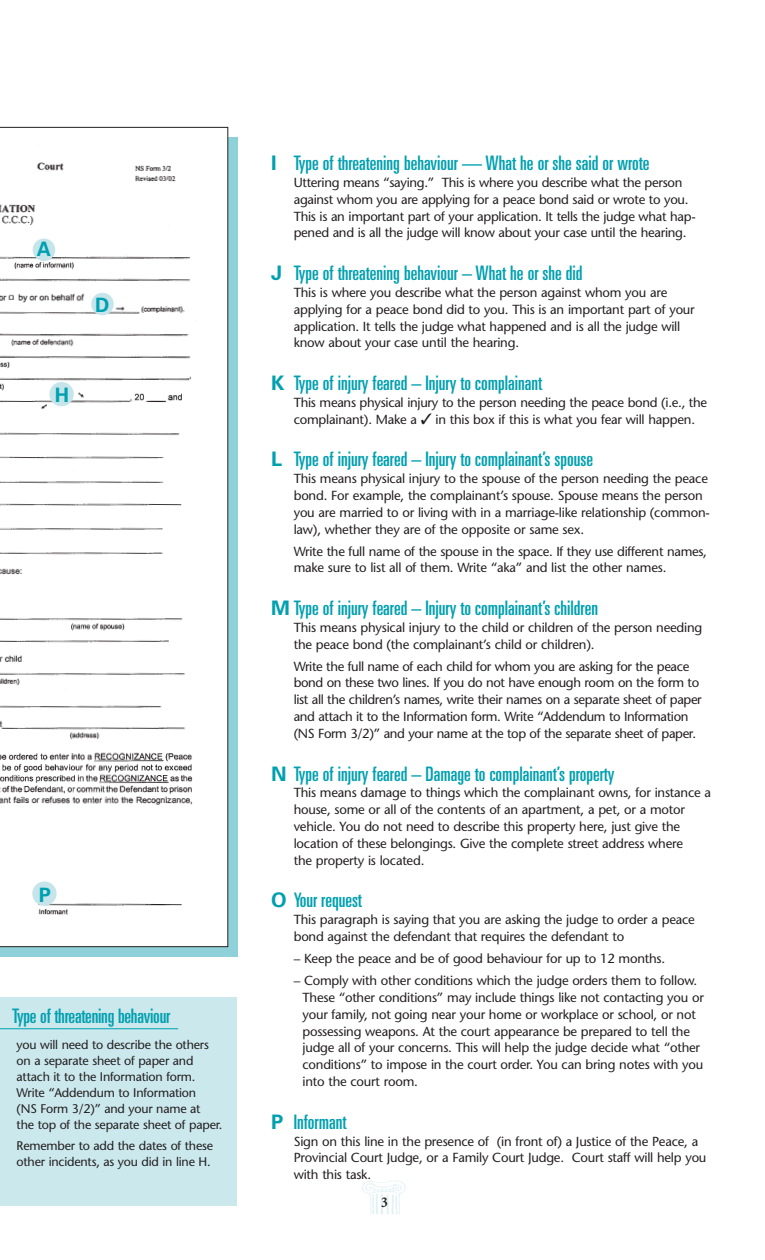
<style>
.page{position:relative;width:765px;height:1260px;background:#fff}
.page>*{position:absolute;margin:0;border:0;box-sizing:border-box;transform-origin:0 0}
.t1{font:ultra-condensed 20px "Univers";color:#00a0b0}
.t2{font:700 19.88px "Univers";color:#00a0b0}
.t3{font:700 condensed 15px "Minion";color:#231f20}
.t4{font:13.12px/16.9px "Stone Sans";letter-spacing:-.015em;color:#231f20}
.t5{font:12.5px/16.1px "Stone Sans";letter-spacing:-.015em;color:#231f20}
.s1{font-weight:700;font-stretch:normal}
</style>
<div class="page">
<div style="left:0;top:997px;width:237px;height:209px;background:#cbe8ed"></div>
<img style="left:362px;top:1181px;width:43px;height:33px">
<div style="left:0;top:137px;width:238px;height:820px;background:#8ed1d9"></div>
<svg style="left:0;top:127px;width:228px;height:820px;background:#f6f6f6"></svg>
<div style="left:33px;top:239px;width:22px;height:22px;background:#c5e5ea;border-radius:50%"></div>
<div style="left:32px;top:881px;width:25px;height:25px;background:#c5e5ea;border-radius:50%"></div>
<div style="left:49px;top:382px;width:25px;height:24px;background:#c5e5ea;border-radius:50%"></div>
<div style="left:91px;top:293px;width:23px;height:22px;background:#c5e5ea;border-radius:50%"></div>
<hr style="left:0;top:1028px;width:178px;height:1px;background:#00a0b0">
<h2 class="t2" style="left:37px;top:242px;width:16px">A</h2>
<h2 class="t2" style="left:95px;top:297px;width:16px">D</h2>
<h2 class="t2" style="left:55px;top:388px;width:16px">H</h2>
<h2 class="t2" style="left:39px;top:887px;width:14px">P</h2>
<h1 class="t1" style="left:12px;top:1009px;width:160px">Type of threatening behaviour</h1>
<p class="t5" style="left:17px;top:1038px;width:207px">you will need to describe the others on a separate sheet of paper and attach it to the Information form.<br>Write “Addendum to Information<br>(NS Form 3/2)” and your name at<br>the top of the separate sheet of paper.</p>
<p class="t5" style="left:17px;top:1139px;width:198px">Remember to add the dates of these other incidents, as you did in line H.</p>
<h1 class="t1" style="left:271px;top:155px;width:380px"><span class="s1">I</span> Type of threatening behaviour — What he or she said or wrote</h1>
<p class="t4" style="left:294px;top:175px;width:404px">Uttering means “saying.” This is where you describe what the person against whom you are applying for a peace bond said or wrote to you.<br>This is an important part of your application. It tells the judge what hap&shy;pened and is all the judge will know about your case until the hearing.</p>
<h1 class="t1" style="left:271px;top:265px;width:313px"><span class="s1">J</span> Type of threatening behaviour – What he or she did</h1>
<p class="t4" style="left:294px;top:285px;width:403px">This is where you describe what the person against whom you are applying for a peace bond did to you. This is an important part of your application. It tells the judge what happened and is all the judge will know about your case until the hearing.</p>
<h1 class="t1" style="left:271px;top:375px;width:273px"><span class="s1">K</span> Type of injury feared – Injury to complainant</h1>
<p class="t4" style="left:294px;top:395px;width:415px">This means physical injury to the person needing the peace bond (i.e., the complainant). Make a ✓ in this box if this is what you fear will happen.</p>
<h1 class="t1" style="left:271px;top:452px;width:323px"><span class="s1">L</span> Type of injury feared – Injury to complainant’s spouse</h1>
<p class="t4" style="left:294px;top:471px;width:418px">This means physical injury to the spouse of the person needing the peace bond. For example, the complainant’s spouse. Spouse means the person you are married to or living with in a marriage-like relationship (common&shy;law), whether they are of the opposite or same sex.</p>
<p class="t4" style="left:294px;top:544px;width:415px">Write the full name of the spouse in the space. If they use different names, make sure to list all of them. Write “aka” and list the other names.</p>
<h1 class="t1" style="left:271px;top:600px;width:328px"><span class="s1">M</span> Type of injury feared – Injury to complainant’s children</h1>
<p class="t4" style="left:294px;top:620px;width:410px">This means physical injury to the child or children of the person needing the peace bond (the complainant’s child or children).</p>
<p class="t4" style="left:294px;top:659px;width:410px">Write the full name of each child for whom you are asking for the peace bond on these two lines. If you do not have enough room on the form to list all the children’s names, write their names on a separate sheet of paper and attach it to the Information form. Write “Addendum to Information (NS Form 3/2)” and your name at the top of the separate sheet of paper.</p>
<h1 class="t1" style="left:271px;top:766px;width:345px"><span class="s1">N</span> Type of injury feared – Damage to complainant’s property</h1>
<p class="t4" style="left:294px;top:786px;width:419px">This means damage to things which the complainant owns, for instance a house, some or all of the contents of an apartment, a pet, or a motor vehicle. You do not need to describe this property here, just give the location of these belongings. Give the complete street address where<br>the property is located.</p>
<h1 class="t1" style="left:271px;top:893px;width:92px"><span class="s1">O</span> Your request</h1>
<p class="t4" style="left:294px;top:913px;width:403px">This paragraph is saying that you are asking the judge to order a peace bond against the defendant that requires the defendant to</p>
<p class="t4" style="left:294px;top:951px;width:373px">– Keep the peace and be of good behaviour for up to 12 months.</p>
<p class="t4" style="left:303px;top:973px;width:403px;text-indent:-9px">– Comply with other conditions which the judge orders them to follow.<br>These “other conditions” may include things like not contacting you or your family, not going near your home or workplace or school, or not possessing weapons. At the court appearance be prepared to tell the judge all of your concerns. This will help the judge decide what “other conditions” to impose in the court order. You can bring notes with you into the court room.</p>
<h1 class="t1" style="left:271px;top:1114px;width:77px"><span class="s1">P</span> Informant</h1>
<p class="t4" style="left:294px;top:1134px;width:414px">Sign on this line in the presence of (in front of) a Justice of the Peace, a<br>Provincial Court Judge, or a Family Court Judge. Court staff will help you with this task.</p>
<p class="t3" style="left:381px;top:1196px;width:8px">3</p>
</div>
